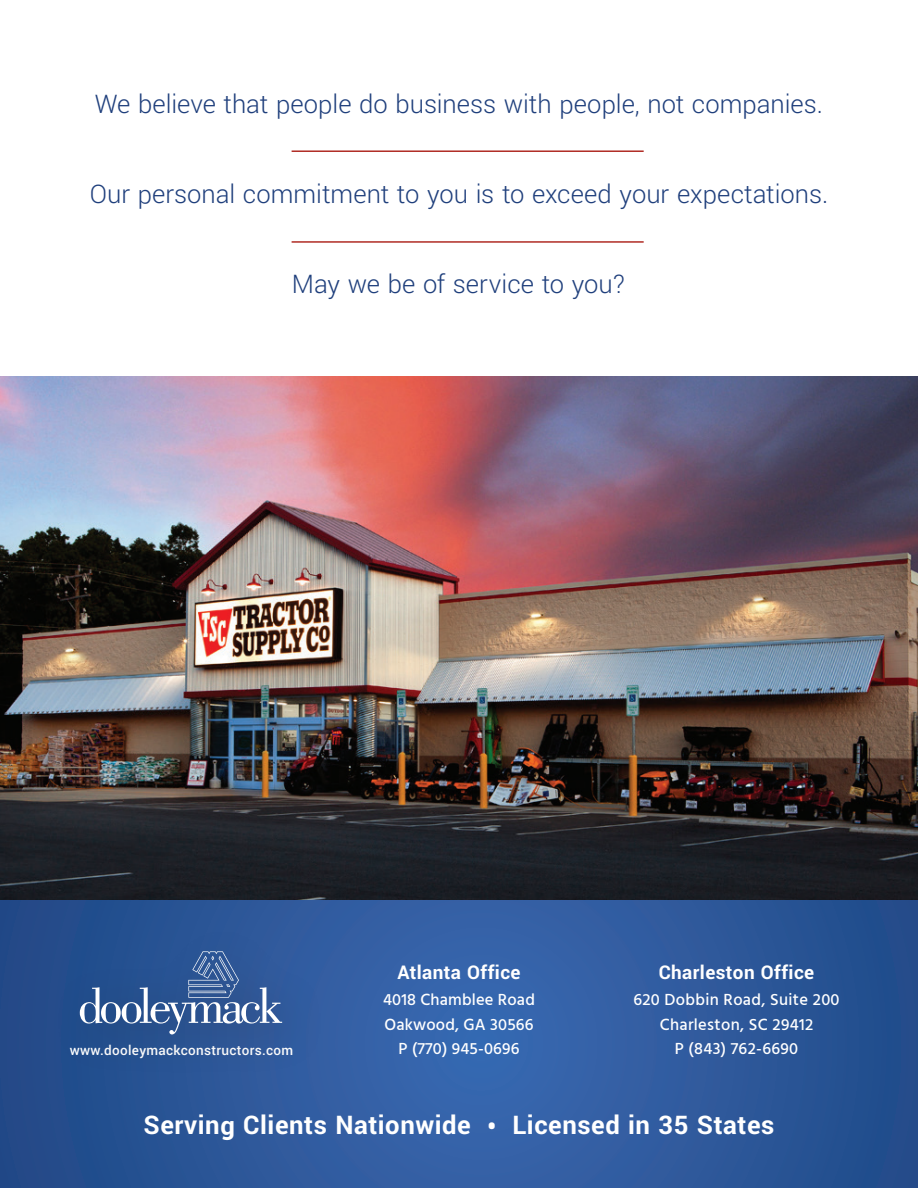
<style>
.page{position:relative;width:918px;height:1188px;background:#fff}
.page>*{position:absolute;margin:0;border:0;box-sizing:border-box;transform-origin:0 0}
.t1{font:300 28.5px "Yantramanav";color:#1f3f7c}
.t2{font:700 28.5px "Yantramanav";letter-spacing:.02em;color:#fff}
.t3{font:700 21px "Yantramanav";letter-spacing:.02em;color:#fff}
.t4{font:500 16.5px "Hind";letter-spacing:.02em;color:#fff}
.t5{font:500 15px "Yantramanav";letter-spacing:.02em;color:#fff}
</style>
<div class="page">
<svg style="left:0;top:900px;width:918px;height:288px;background:#2d599c"></svg>
<img style="left:0;top:377px;width:918px;height:523px">
<hr style="left:292px;top:150px;width:352px;height:2px;background:#b02b24">
<hr style="left:292px;top:241px;width:352px;height:2px;background:#b02b24">
<div style="left:47px;top:921px;width:283px;height:161px;background:#231f20;opacity:.4"></div>
<svg style="left:80px;top:951px;width:202px;height:83px;background:#45699f"></svg>
<p class="t1" style="left:95px;top:87px;width:730px">We believe that people do business with people, not companies.</p>
<p class="t1" style="left:90px;top:177px;width:740px">Our personal commitment to you is to exceed your expectations.</p>
<p class="t1" style="left:292px;top:267px;width:336px">May we be of service to you?</p>
<p class="t5" style="left:70px;top:1041px;width:225px">www.dooleymackconstructors.com</p>
<p class="t3" style="left:397px;top:960px;width:125px">Atlanta Office</p>
<p class="t4" style="left:383px;top:988px;width:153px">4018 Chamblee Road</p>
<p class="t4" style="left:384px;top:1013px;width:151px">Oakwood, GA 30566</p>
<p class="t4" style="left:399px;top:1038px;width:122px">P (770) 945-0696</p>
<p class="t3" style="left:659px;top:960px;width:157px">Charleston Office</p>
<p class="t4" style="left:633px;top:988px;width:208px">620 Dobbin Road, Suite 200</p>
<p class="t4" style="left:660px;top:1013px;width:155px">Charleston, SC 29412</p>
<p class="t4" style="left:675px;top:1038px;width:125px">P (843) 762-6690</p>
<p class="t2" style="left:143px;top:1108px;width:633px">Serving Clients Nationwide • Licensed in 35 States</p>
</div>
